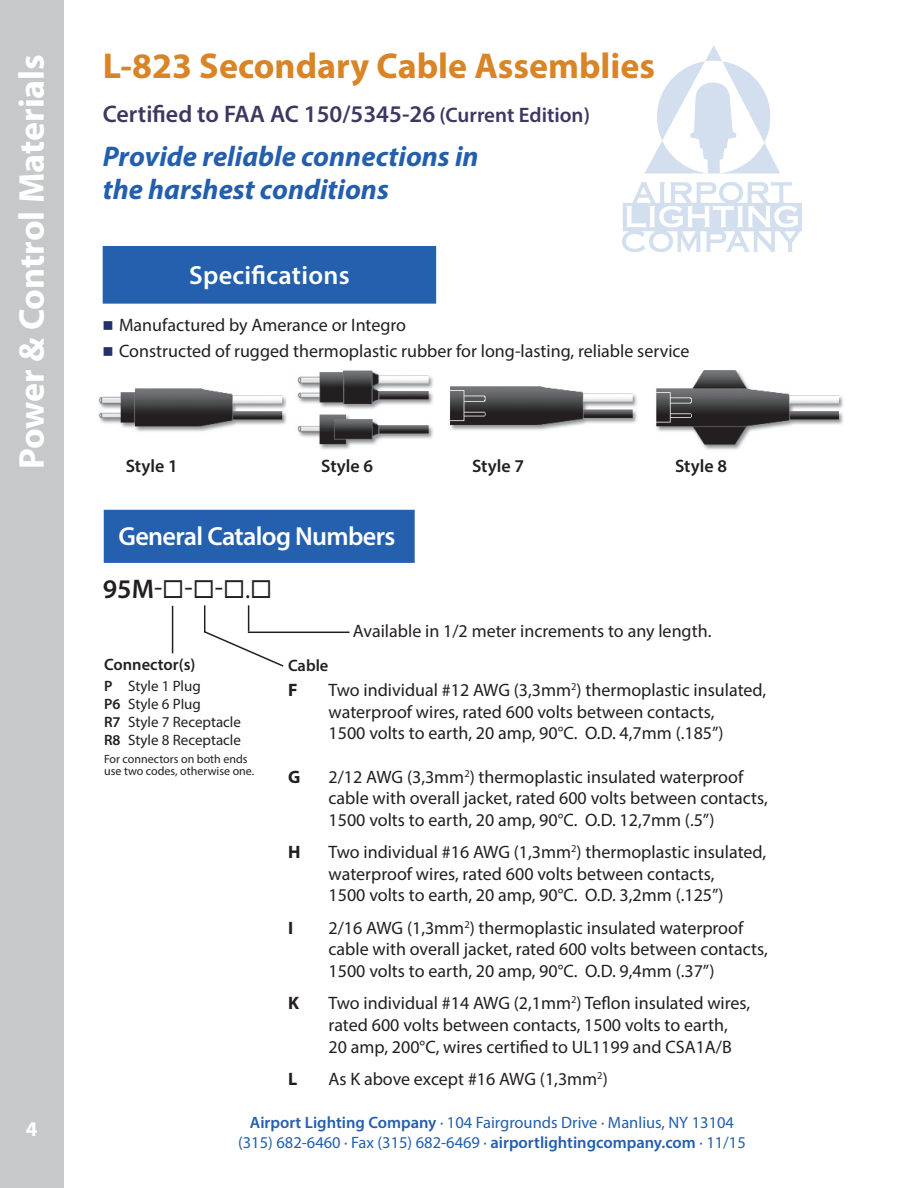
<style>
.page{position:relative;width:918px;height:1188px;background:#fff}
.page>*{position:absolute;margin:0;border:0;box-sizing:border-box;transform-origin:0 0}
.t1{font:700 36px "Myriad Pro";color:#d88427}
.t2{font:700 36px "Myriad Pro";color:#fff}
.t3{font:italic 700 28.5px/33px "Myriad Pro";color:#235fad}
.t4{font:600 27px "Myriad Pro";color:#231f20}
.t5{font:600 26.25px "Myriad Pro";letter-spacing:-.025em;color:#fff}
.t6{font:600 26.25px "Myriad Pro";letter-spacing:.01em;color:#fff}
.t7{font:600 24px "Myriad Pro";color:#3f3662}
.t8{font:700 21px "Myriad Pro";color:#fff}
.t9{font:18px/21.6px "Myriad Pro";color:#231f20}
.t10{font:600 18px "Myriad Pro";color:#231f20}
.t11{font:700 18px "Myriad Pro";color:#231f20}
.t12{font:16.5px/19.8px "Myriad Pro";color:#235fad;text-align:center}
.t13{font:600 16.5px "Myriad Pro";color:#231f20}
.t14{font:15px/18px "Myriad Pro";color:#231f20}
.t15{font:12px/12px "Myriad Pro";color:#231f20}
.s1{font-size:21px}
.s2{color:#233069}
.s3{font-weight:400}
.s4{font-weight:400;font-size:24.75px}
.s5{font-weight:600}
</style>
<div class="page">
<img style="left:623px;top:45px;width:178px;height:207px">
<div style="left:102px;top:246px;width:335px;height:58px;background:#2460ad"></div>
<img style="left:297px;top:370px;width:136px;height:79px">
<img style="left:450px;top:386px;width:187px;height:44px">
<img style="left:656px;top:370px;width:188px;height:80px">
<div style="left:103px;top:509px;width:312px;height:54px;background:#2460ad"></div>
<svg style="left:203px;top:605px;width:82px;height:62px"></svg>
<hr style="left:248px;top:632px;width:102px;height:1px;background:#231f20">
<hr style="left:172px;top:606px;width:1px;height:47px;background:#231f20">
<img style="left:98px;top:388px;width:189px;height:44px">
<div style="left:0;top:0;width:64px;height:1188px;background:#c7c8ca"></div>
<h1 class="t2" style="left:8px;top:469px;width:417px;rotate:-90deg">Power &amp; Control Materials</h1>
<p class="t8" style="left:26px;top:1115px;width:13px">4</p>
<h1 class="t1" style="left:103px;top:42px;width:554px">L-823 Secondary Cable Assemblies</h1>
<h3 class="t7" style="left:103px;top:98px;width:489px">Certified to FAA AC 150/5345-26 <span class="s1">(Current Edition)</span></h3>
<h2 class="t3" style="left:103px;top:139px;width:377px">Provide reliable connections in the harshest conditions</h2>
<h3 class="t6" style="left:189px;top:259px;width:162px">Specifications</h3>
<p class="t9" style="left:103px;top:314px;width:305px"><span class="s2">■</span> Manufactured by Amerance or Integro</p>
<p class="t9" style="left:103px;top:340px;width:589px"><span class="s2">■</span> Constructed of rugged thermoplastic rubber for long-lasting, reliable service</p>
<p class="t10" style="left:126px;top:454px;width:54px">Style 1</p>
<p class="t10" style="left:321px;top:454px;width:54px">Style 6</p>
<p class="t10" style="left:472px;top:454px;width:54px">Style 7</p>
<p class="t10" style="left:675px;top:454px;width:53px">Style 8</p>
<h3 class="t5" style="left:118px;top:520px;width:279px">General Catalog Numbers</h3>
<h3 class="t4" style="left:103px;top:571px;width:171px">95M<span class="s3">-</span>◻<span class="s3">-</span>◻<span class="s3">-</span>◻<span class="s4">.</span>◻</h3>
<p class="t13" style="left:104px;top:654px;width:93px">Connector(s)</p>
<p class="t14" style="left:104px;top:677px;width:138px"><span class="s5">P</span> Style 1 Plug<br><span class="s5">P6</span> Style 6 PIug<br><span class="s5">R7</span> Style 7 Receptacle<br><span class="s5">R8</span> Style 8 Receptacle</p>
<p class="t15" style="left:104px;top:753px;width:152px">For connectors on both ends use two codes, otherwise one.</p>
<p class="t9" style="left:353px;top:620px;width:360px">Available in 1/2 meter increments to any length.</p>
<p class="t13" style="left:288px;top:655px;width:42px">Cable</p>
<p class="t11" style="left:288px;top:678px;width:11px">F</p>
<p class="t9" style="left:329px;top:679px;width:439px">Two individual #12 AWG (3,3mm<sup>2</sup>) thermoplastic insulated, waterproof wires, rated 600 volts between contacts,<br>1500 volts to earth, 20 amp, 90°C. O.D. 4,7mm (.185”)</p>
<p class="t11" style="left:288px;top:765px;width:14px">G</p>
<p class="t9" style="left:329px;top:765px;width:441px">2/12 AWG (3,3mm<sup>2</sup>) thermoplastic insulated waterproof cable with overall jacket, rated 600 volts between contacts,<br>1500 volts to earth, 20 amp, 90°C. O.D. 12,7mm (.5”)</p>
<p class="t11" style="left:288px;top:840px;width:14px">H</p>
<p class="t9" style="left:329px;top:841px;width:439px">Two individual #16 AWG (1,3mm<sup>2</sup>) thermoplastic insulated, waterproof wires, rated 600 volts between contacts,<br>1500 volts to earth, 20 amp, 90°C. O.D. 3,2mm (.125”)</p>
<p class="t11" style="left:288px;top:916px;width:7px">I</p>
<p class="t9" style="left:329px;top:917px;width:441px">2/16 AWG (1,3mm<sup>2</sup>) thermoplastic insulated waterproof cable with overall jacket, rated 600 volts between contacts,<br>1500 volts to earth, 20 amp, 90°C. O.D. 9,4mm (.37”)</p>
<p class="t11" style="left:288px;top:992px;width:13px">K</p>
<p class="t9" style="left:329px;top:992px;width:423px">Two individual #14 AWG (2,1mm<sup>2</sup>) Teflon insulated wires, rated 600 volts between contacts, 1500 volts to earth,<br>20 amp, 200°C, wires certified to UL1199 and CSA1A/B</p>
<p class="t11" style="left:288px;top:1067px;width:11px">L</p>
<p class="t9" style="left:329px;top:1068px;width:281px">As K above except #16 AWG (1,3mm<sup>2</sup>)</p>
<p class="t12" style="left:238px;top:1113px;width:509px"><span class="s5">Airport Lighting Company</span> · 104 Fairgrounds Drive · Manlius, NY 13104 (315) 682-6460 · Fax (315) 682-6469 · <span class="s5">airportlightingcompany.com</span> · 11/15</p>
</div>
